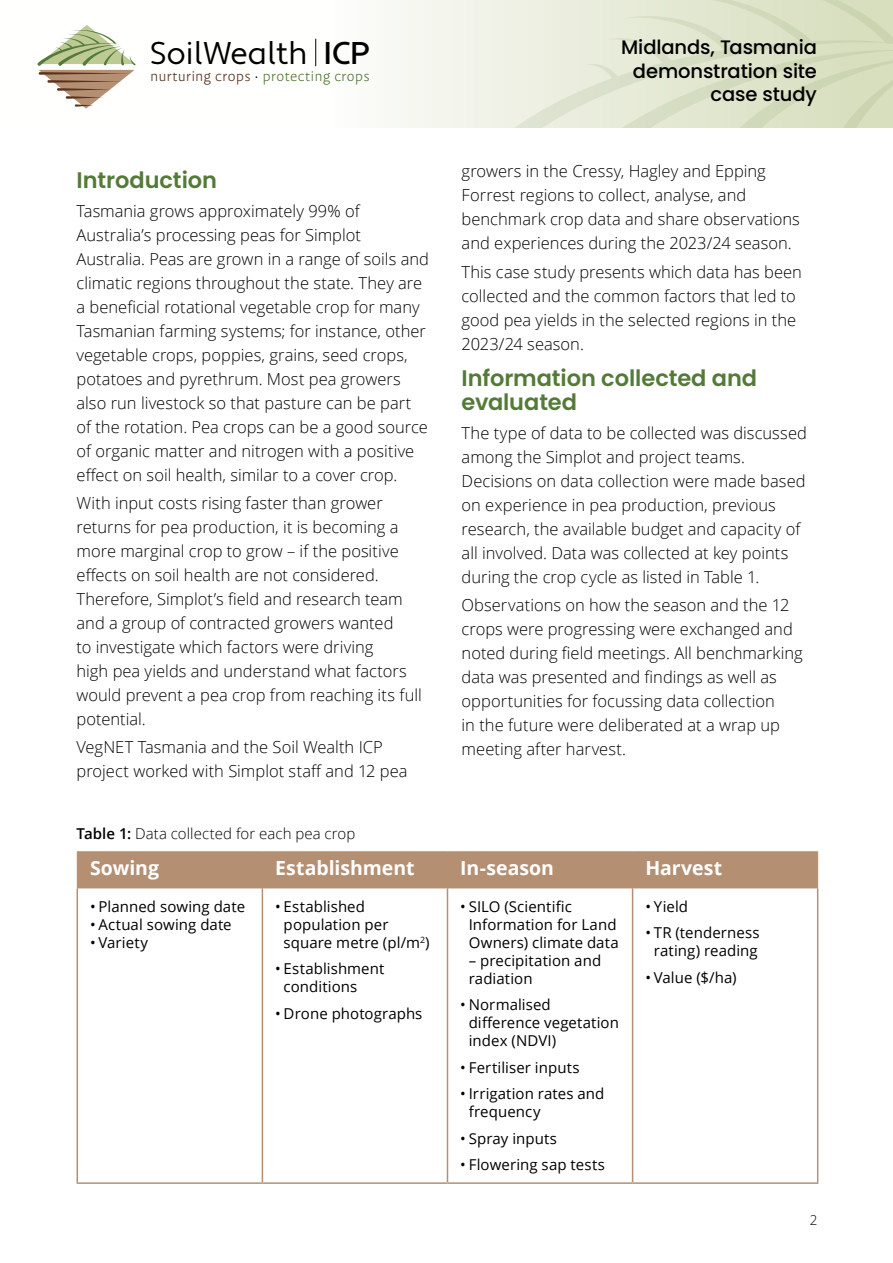
<style>
.page{position:relative;width:893px;height:1263px;background:#fff}
.page>*{position:absolute;margin:0;border:0;box-sizing:border-box;transform-origin:0 0}
.t1{font:31.5px "Apertura";color:#000}
.H3_-_Body_heading{font:600 22.5px/24px "Poppins";letter-spacing:-.005em;color:#547a38}
.t2{font:500 19.5px/23.4px "Poppins";letter-spacing:-.005em;color:#000;text-align:right}
.Table_Header{font:700 19.5px "Open Sans";color:#fff}
.BT_-_body_text{font:300 16.5px/24px "Open Sans";color:#000}
.t3{font:300 15.3px "Dejanire Sans";letter-spacing:.035em;color:#547a38}
.t4{font:15px/18px "Open Sans";letter-spacing:.005em;color:#000}
.Photo_caption{font:300 15px "Open Sans";letter-spacing:.005em;color:#000}
.t5{font:300 13.5px "Open Sans";color:#000}
.s1{font-weight:500}
.s2{color:#57331d}
.s3{color:#000}
.s4{font-weight:600}
</style>
<div class="page">
<svg style="left:315px;top:0;width:270px;height:128px"></svg>
<svg style="left:488px;top:40px;width:97px;height:88px;background:#ebeee0"></svg>
<svg style="left:585px;top:0;width:308px;height:128px;background:#dce2c8"></svg>
<svg style="left:37px;top:25px;width:99px;height:84px"></svg>
<svg style="left:315px;top:39px;width:1px;height:27px"></svg>
<div style="left:78px;top:852px;width:739px;height:35px;background:#b48f72"></div>
<hr style="left:77px;top:851px;width:185px;height:1px;background:#b48f72">
<hr style="left:77px;top:852px;width:1px;height:35px;background:#b48f72">
<hr style="left:262px;top:851px;width:185px;height:1px;background:#b48f72">
<hr style="left:262px;top:852px;width:1px;height:35px;background:#b48f72">
<hr style="left:447px;top:851px;width:186px;height:1px;background:#b48f72">
<hr style="left:447px;top:852px;width:1px;height:35px;background:#b48f72">
<hr style="left:633px;top:851px;width:185px;height:1px;background:#b48f72">
<hr style="left:632px;top:852px;width:1px;height:35px;background:#b48f72">
<hr style="left:817px;top:852px;width:1px;height:35px;background:#b48f72">
<hr style="left:77px;top:887px;width:185px;height:1px;background:#b48f72">
<hr style="left:262px;top:887px;width:185px;height:1px;background:#b48f72">
<hr style="left:447px;top:887px;width:186px;height:1px;background:#b48f72">
<hr style="left:633px;top:887px;width:185px;height:1px;background:#b48f72">
<hr style="left:77px;top:888px;width:1px;height:294px;background:#b48f72">
<hr style="left:262px;top:888px;width:1px;height:294px;background:#b48f72">
<hr style="left:447px;top:888px;width:1px;height:294px;background:#b48f72">
<hr style="left:632px;top:888px;width:1px;height:294px;background:#b48f72">
<hr style="left:817px;top:888px;width:1px;height:294px;background:#b48f72">
<hr style="left:77px;top:1182px;width:185px;height:2px;background:#b48f72">
<hr style="left:262px;top:1182px;width:185px;height:2px;background:#b48f72">
<hr style="left:447px;top:1182px;width:186px;height:2px;background:#b48f72">
<hr style="left:633px;top:1182px;width:185px;height:2px;background:#b48f72">
<h1 class="t1" style="left:150px;top:34px;width:222px">Soil Wealth <span class="s1">ICP</span></h1>
<p class="t3" style="left:151px;top:67px;width:221px"><span class="s2">nurturing crops</span> <span class="s3">·</span> protecting crops</p>
<p class="H3_-_Body_heading" style="left:77px;top:169px;width:142px">Introduction</p>
<p class="BT_-_body_text" style="left:77px;top:198px;width:354px">Tasmania grows approximately 99% of Australia’s processing peas for Simplot Australia. Peas are grown in a range of soils and climatic regions throughout the state. They are a beneficial rotational vegetable crop for many Tasmanian farming systems; for instance, other vegetable crops, poppies, grains, seed crops, potatoes and pyrethrum. Most pea growers also run livestock so that pasture can be part of the rotation. Pea crops can be a good source of organic matter and nitrogen with a positive effect on soil health, similar to a cover crop.</p>
<p class="BT_-_body_text" style="left:77px;top:490px;width:347px">With input costs rising faster than grower returns for pea production, it is becoming a more marginal crop to grow – if the positive effects on soil health are not considered.<br>Therefore, Simplot’s field and research team and a group of contracted growers wanted<br>to investigate which factors were driving<br>high pea yields and understand what factors would prevent a pea crop from reaching its full potential.</p>
<p class="BT_-_body_text" style="left:77px;top:735px;width:333px">VegNET Tasmania and the Soil Wealth ICP project worked with Simplot staff and 12 pea</p>
<p class="t2" style="left:621px;top:36px;width:197px">Midlands, Tasmania demonstration site case study</p>
<p class="BT_-_body_text" style="left:462px;top:159px;width:340px">growers in the Cressy, Hagley and Epping Forrest regions to collect, analyse, and benchmark crop data and share observations and experiences during the 2023/24 season.</p>
<p class="BT_-_body_text" style="left:462px;top:259px;width:342px">This case study presents which data has been collected and the common factors that led to good pea yields in the selected regions in the 2023/24 season.</p>
<p class="H3_-_Body_heading" style="left:462px;top:367px;width:297px">Information collected and evaluated</p>
<p class="BT_-_body_text" style="left:462px;top:420px;width:347px">The type of data to be collected was discussed among the Simplot and project teams.<br>Decisions on data collection were made based on experience in pea production, previous research, the available budget and capacity of all involved. Data was collected at key points during the crop cycle as listed in Table 1.</p>
<p class="BT_-_body_text" style="left:462px;top:592px;width:342px">Observations on how the season and the 12 crops were progressing were exchanged and noted during field meetings. All benchmarking data was presented and findings as well as opportunities for focussing data collection<br>in the future were deliberated at a wrap up meeting after harvest.</p>
<p class="Photo_caption" style="left:77px;top:823px;width:280px"><span class="s4">Table 1:</span> Data collected for each pea crop</p>
<p class="Table_Header" style="left:90px;top:854px;width:71px">Sowing</p>
<p class="Table_Header" style="left:275px;top:854px;width:141px">Establishment</p>
<p class="Table_Header" style="left:460px;top:854px;width:95px">In-season</p>
<p class="Table_Header" style="left:645px;top:854px;width:78px">Harvest</p>
<p class="t4" style="left:90px;top:897px;width:157px">• Planned sowing date</p>
<p class="t4" style="left:90px;top:915px;width:143px">• Actual sowing date</p>
<p class="t4" style="left:90px;top:933px;width:59px">• Variety</p>
<p class="t4" style="left:469px;top:897px;width:152px;text-indent:-9px">• SILO (Scientific<br>Information for Land<br>Owners) climate data</p>
<p class="t4" style="left:469px;top:951px;width:134px">– precipitation and radiation</p>
<p class="t4" style="left:469px;top:995px;width:152px;text-indent:-9px">• Normalised difference vegetation index (NDVI)</p>
<p class="t4" style="left:460px;top:1058px;width:121px">• Fertiliser inputs</p>
<p class="t4" style="left:469px;top:1084px;width:137px;text-indent:-9px">• Irrigation rates and frequency</p>
<p class="t4" style="left:460px;top:1129px;width:98px">• Spray inputs</p>
<p class="t4" style="left:460px;top:1155px;width:146px">• Flowering sap tests</p>
<p class="t4" style="left:284px;top:897px;width:148px;text-indent:-9px">• Established population per square metre (pl/m<sup>2</sup>)</p>
<p class="t4" style="left:284px;top:959px;width:102px;text-indent:-9px">• Establishment conditions</p>
<p class="t4" style="left:275px;top:1004px;width:149px">• Drone photographs</p>
<p class="t4" style="left:645px;top:897px;width:44px">• Yield</p>
<p class="t4" style="left:645px;top:923px;width:116px;text-align:center">• TR (tenderness rating) reading</p>
<p class="t4" style="left:645px;top:968px;width:93px">• Value ($/ha)</p>
<p class="t5" style="left:810px;top:1210px;width:9px">2</p>
</div>
